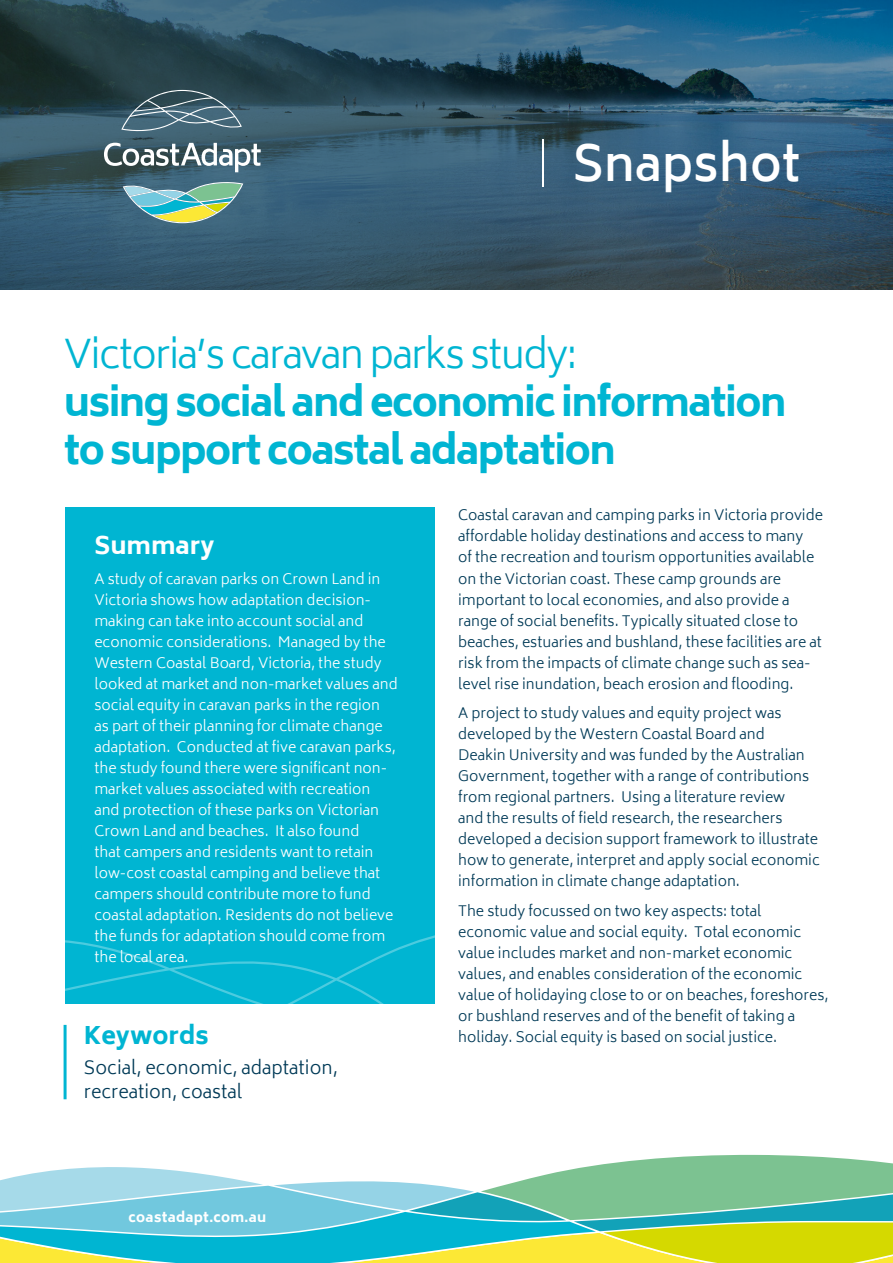
<style>
.page{position:relative;width:893px;height:1263px;background:#fff}
.page>*{position:absolute;margin:0;border:0;box-sizing:border-box;transform-origin:0 0}
.t1{font:600 48px "Biryani";color:#fff}
.t2{font:800 39px/48px "Biryani";letter-spacing:-.04em;color:#00b5d2}
.t3{font:300 39px "Biryani";letter-spacing:-.04em;color:#00b5d2}
.t4{font:800 24px "Biryani";color:#00b5d2}
.t5{font:800 24px "Biryani";color:#fff}
.t6{font:300 18px/24px "Biryani";color:#003a57}
.t7{font:300 14.25px/21px "Biryani";color:#003a57}
.t8{font:300 14.25px/21px "Biryani";color:#fff}
.t9{font:800 13.5px "Biryani";letter-spacing:.02em;color:#fff}
</style>
<div class="page">
<svg style="left:0;top:1154px;width:893px;height:109px"></svg>
<div style="left:65px;top:507px;width:370px;height:496px;background:#00b5d2"></div>
<svg style="left:65px;top:935px;width:370px;height:68px"></svg>
<hr style="left:64px;top:1025px;width:3px;height:74px;background:#00b5d2">
<svg style="left:0;top:0;width:893px;height:289px;background:#31566c"></svg>
<hr style="left:543px;top:139px;width:1px;height:48px;background:#fff">
<svg style="left:123px;top:182px;width:120px;height:41px;background:#75a89a"></svg>
<svg style="left:121px;top:90px;width:121px;height:41px;background:#4f6b78"></svg>
<svg style="left:104px;top:143px;width:157px;height:29px"></svg>
<h1 class="t1" style="left:573px;top:136px;width:229px">Snapshot</h1>
<h2 class="t3" style="left:64px;top:331px;width:515px">Victoria’s caravan parks study:</h2>
<h2 class="t2" style="left:64px;top:378px;width:724px">using social and economic information to support coastal adaptation</h2>
<p class="t7" style="left:458px;top:505px;width:366px">Coastal caravan and camping parks in Victoria provide affordable holiday destinations and access to many<br>of the recreation and tourism opportunities available on the Victorian coast. These camp grounds are important to local economies, and also provide a range of social benefits. Typically situated close to beaches, estuaries and bushland, these facilities are at risk from the impacts of climate change such as sea&shy;level rise inundation, beach erosion and flooding.</p>
<p class="t7" style="left:458px;top:703px;width:363px">A project to study values and equity project was developed by the Western Coastal Board and<br>Deakin University and was funded by the Australian Government, together with a range of contributions from regional partners. Using a literature review<br>and the results of field research, the researchers developed a decision support framework to illustrate how to generate, interpret and apply social economic information in climate change adaptation.</p>
<p class="t7" style="left:458px;top:900px;width:372px">The study focussed on two key aspects: total economic value and social equity. Total economic value includes market and non-market economic values, and enables consideration of the economic value of holidaying close to or on beaches, foreshores, or bushland reserves and of the benefit of taking a holiday. Social equity is based on social justice.</p>
<h3 class="t5" style="left:94px;top:532px;width:122px">Summary</h3>
<p class="t8" style="left:94px;top:569px;width:305px">A study of caravan parks on Crown Land in Victoria shows how adaptation decision&shy;making can take into account social and economic considerations. Managed by the Western Coastal Board, Victoria, the study looked at market and non-market values and social equity in caravan parks in the region as part of their planning for climate change adaptation. Conducted at five caravan parks, the study found there were significant non&shy;market values associated with recreation and protection of these parks on Victorian Crown Land and beaches. It also found<br>that campers and residents want to retain low-cost coastal camping and believe that campers should contribute more to fund coastal adaptation. Residents do not believe the funds for adaptation should come from the local area.</p>
<h3 class="t4" style="left:84px;top:1021px;width:126px">Keywords</h3>
<p class="t6" style="left:84px;top:1056px;width:255px">Social, economic, adaptation, recreation, coastal</p>
<p class="t9" style="left:129px;top:1209px;width:139px">coastadapt.com.au</p>
</div>
